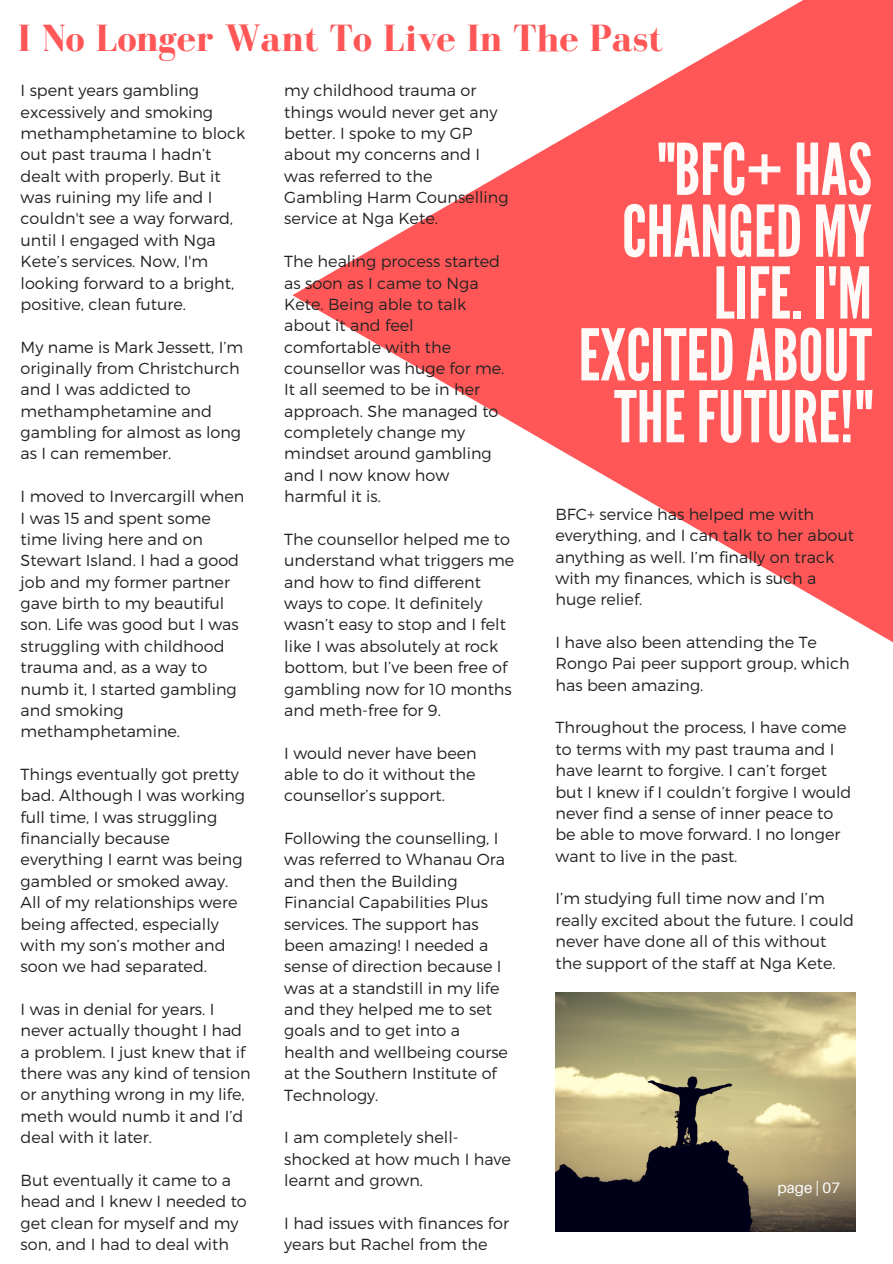
<style>
.page{position:relative;width:893px;height:1264px;background:#fff}
.page>*{position:absolute;margin:0;border:0;box-sizing:border-box;transform-origin:0 0}
.t1{font:71.1px/61.8px "League Gothic";color:#fffaf8;text-align:right}
.t2{font:700 39px "Bodoni FLF";color:#ff5757}
.t3{font:300 16.05px/21.3px "Montserrat";color:#222}
.t4{font:15.15px "Aileron";color:#fff}
</style>
<div class="page">
<svg style="left:292px;top:0;width:600px;height:642px;fill:#ff5757"></svg>
<img style="left:555px;top:992px;width:300px;height:239px">
<h2 class="t2" style="left:17px;top:17px;width:647px">I No Longer Want To Live In The Past</h2>
<p class="t3" style="left:21px;top:80px;width:226px">I spent years gambling excessively and smoking methamphetamine to block out past trauma I hadn’t dealt with properly. But it was ruining my life and I couldn't see a way forward, until I engaged with Nga<br>Kete’s services. Now, I'm looking forward to a bright, positive, clean future.</p>
<p class="t3" style="left:21px;top:336px;width:224px">My name is Mark Jessett, I’m originally from Christchurch and I was addicted to methamphetamine and gambling for almost as long as I can remember.</p>
<p class="t3" style="left:21px;top:485px;width:225px">I moved to Invercargill when<br>I was 15 and spent some time living here and on<br>Stewart Island. I had a good job and my former partner gave birth to my beautiful son. Life was good but I was struggling with childhood trauma and, as a way to numb it, I started gambling and smoking methamphetamine.</p>
<p class="t3" style="left:21px;top:763px;width:226px">Things eventually got pretty bad. Although I was working full time, I was struggling financially because everything I earnt was being gambled or smoked away.<br>All of my relationships were being affected, especially with my son’s mother and soon we had separated.</p>
<p class="t3" style="left:21px;top:998px;width:231px">I was in denial for years. I never actually thought I had a problem. I just knew that if there was any kind of tension or anything wrong in my life, meth would numb it and I’d deal with it later.</p>
<p class="t3" style="left:21px;top:1169px;width:228px">But eventually it came to a head and I knew I needed to get clean for myself and my son, and I had to deal with</p>
<p class="t3" style="left:284px;top:80px;width:226px">my childhood trauma or things would never get any better. I spoke to my GP about my concerns and I was referred to the<br>Gambling Harm Counselling service at Nga Kete.</p>
<p class="t3" style="left:284px;top:250px;width:222px">The healing process started as soon as I came to Nga<br>Kete. Being able to talk about it and feel comfortable with the counsellor was huge for me.<br>It all seemed to be in her approach. She managed to completely change my mindset around gambling and I now know how harmful it is.</p>
<p class="t3" style="left:284px;top:528px;width:231px">The counsellor helped me to understand what triggers me and how to find different ways to cope. It definitely wasn’t easy to stop and I felt like I was absolutely at rock bottom, but I’ve been free of gambling now for 10 months and meth-free for 9.</p>
<p class="t3" style="left:284px;top:742px;width:194px;text-align:justify">I would never have been able to do it without the counsellor’s support.</p>
<p class="t3" style="left:284px;top:827px;width:225px">Following the counselling, I was referred to Whanau Ora and then the Building<br>Financial Capabilities Plus services. The support has been amazing! I needed a sense of direction because I was at a standstill in my life and they helped me to set goals and to get into a health and wellbeing course at the Southern Institute of<br>Technology.</p>
<p class="t3" style="left:284px;top:1126px;width:228px">I am completely shell&shy;shocked at how much I have learnt and grown.</p>
<p class="t3" style="left:284px;top:1211px;width:226px">I had issues with finances for years but Rachel from the</p>
<h1 class="t1" style="left:578px;top:139px;width:295px">"BFC+ HAS<br>CHANGED MY<br>LIFE. I'M<br>EXCITED ABOUT<br>THE FUTURE!"</h1>
<p class="t3" style="left:555px;top:503px;width:300px">BFC+ service has helped me with everything, and I can talk to her about anything as well. I’m finally on track with my finances, which is such a huge relief.</p>
<p class="t3" style="left:555px;top:631px;width:295px">I have also been attending the Te<br>Rongo Pai peer support group, which has been amazing.</p>
<p class="t3" style="left:555px;top:717px;width:297px">Throughout the process, I have come to terms with my past trauma and I have learnt to forgive. I can’t forget but I knew if I couldn’t forgive I would never find a sense of inner peace to be able to move forward. I no longer want to live in the past.</p>
<p class="t3" style="left:555px;top:887px;width:300px">I’m studying full time now and I’m really excited about the future. I could never have done all of this without the support of the staff at Nga Kete.</p>
<p class="t4" style="left:777px;top:1179px;width:64px">page | 07</p>
</div>
